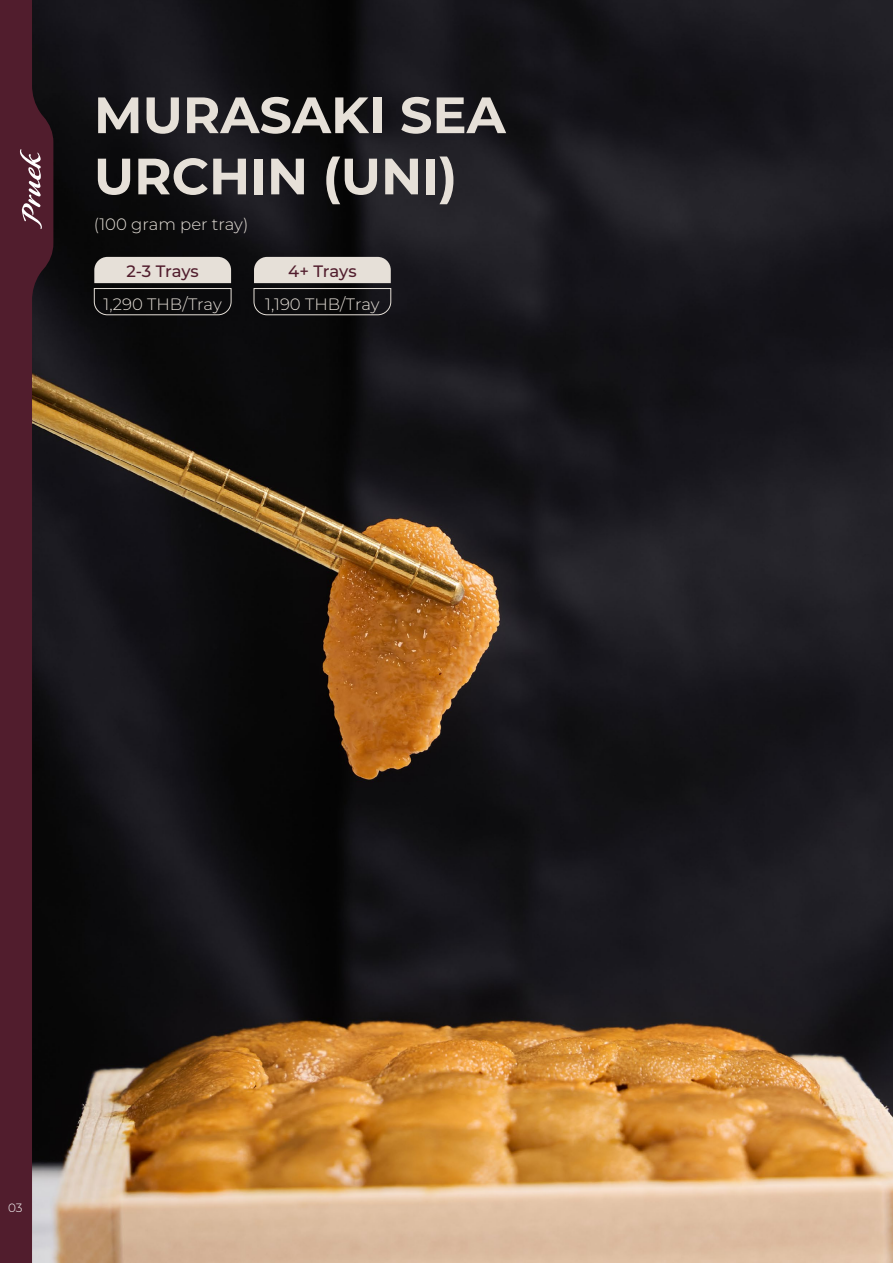
<style>
.page{position:relative;width:893px;height:1263px;background:#fff}
.page>*{position:absolute;margin:0;border:0;box-sizing:border-box;transform-origin:0 0}
.t1{font:700 51px/61.2px "Montserrat";color:#e6e0d8}
.t2{font:300 16.5px "Montserrat";color:#e6e0d8}
.t3{font:500 16.5px "Montserrat";letter-spacing:-.01em;color:#511d2d}
.t4{font:300 12px "Montserrat";color:#fff}
</style>
<div class="page">
<img style="left:53px;top:0;width:840px;height:1263px">
<svg style="left:94px;top:257px;width:138px;height:59px"></svg>
<svg style="left:253px;top:257px;width:139px;height:59px"></svg>
<svg style="left:0;top:0;width:53px;height:1263px;fill:#511d2d"></svg>
<svg style="left:20px;top:149px;width:22px;height:80px"></svg>
<p class="t1" style="left:94px;top:82px;width:413px">MURASAKI SEA<br>URCHIN (UNI)</p>
<p class="t2" style="left:94px;top:212px;width:156px">(100 gram per tray)</p>
<p class="t3" style="left:126px;top:260px;width:74px">2-3 Trays</p>
<p class="t2" style="left:104px;top:293px;width:120px">1,290 THB/Tray</p>
<p class="t3" style="left:288px;top:260px;width:70px">4+ Trays</p>
<p class="t2" style="left:265px;top:293px;width:116px">1,190 THB/Tray</p>
<p class="t4" style="left:8px;top:1199px;width:16px">03</p>
</div>
